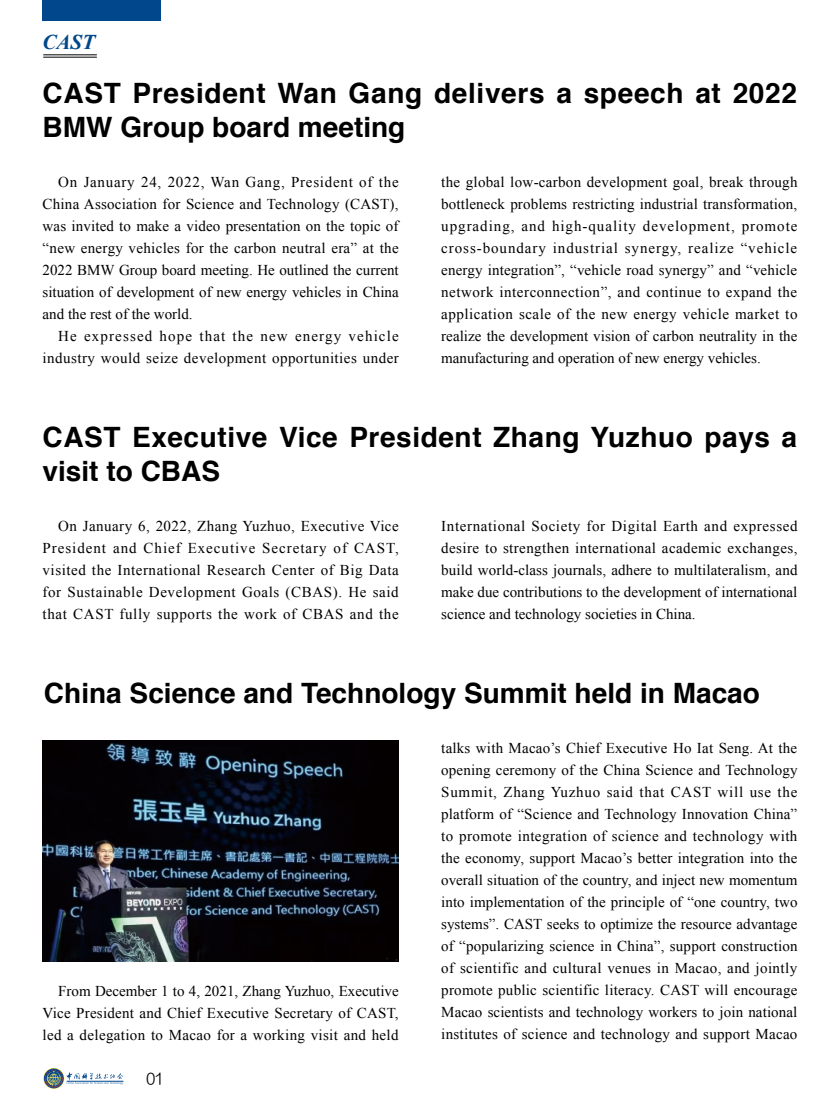
<style>
.page{position:relative;width:840px;height:1109px;background:#fff}
.page>*{position:absolute;margin:0;border:0;box-sizing:border-box;transform-origin:0 0}
.t1{font:700 28px/34px "Helvetica";letter-spacing:.02em;color:#000}
.t2{font:700 28px "Helvetica";color:#000}
.t3{font:italic 700 21px "Times New Roman";color:#00478b}
.t4{font:15px/22px "Times New Roman";letter-spacing:.02em;color:#000;text-align:justify}
.t5{font:15px "FZLTXIHK GBK1 0";color:#000}
</style>
<div class="page">
<svg style="left:43px;top:1067px;width:21px;height:21px"></svg>
<svg style="left:44px;top:1068px;width:20px;height:20px"></svg>
<svg style="left:45px;top:1068px;width:78px;height:19px"></svg>
<div style="left:43px;top:0;width:118px;height:21px;background:#00478b"></div>
<hr style="left:43px;top:55px;width:54px;height:1px;background:#000">
<hr style="left:43px;top:57px;width:54px;height:1px;background:#000">
<img style="left:42px;top:740px;width:357px;height:221px">
<h2 class="t3" style="left:43px;top:27px;width:54px">CAST</h2>
<h1 class="t1" style="left:43px;top:76px;width:755px">CAST President Wan Gang delivers a speech at 2022<br>BMW Group board meeting</h1>
<p class="t4" style="left:43px;top:171px;width:357px;text-indent:16px">On January 24, 2022, Wan Gang, President of the China Association for Science and Technology (CAST), was invited to make a video presentation on the topic of “new energy vehicles for the carbon neutral era” at the 2022 BMW Group board meeting. He outlined the current situation of development of new energy vehicles in China and the rest of the world.</p>
<p class="t4" style="left:43px;top:325px;width:357px;text-align:right">He expressed hope that the new energy vehicle industry would seize development opportunities under</p>
<p class="t4" style="left:441px;top:171px;width:357px">the global low-carbon development goal, break through bottleneck problems restricting industrial transformation, upgrading, and high-quality development, promote cross-boundary industrial synergy, realize “vehicle energy integration”, “vehicle road synergy” and “vehicle network interconnection”, and continue to expand the application scale of the new energy vehicle market to realize the development vision of carbon neutrality in the manufacturing and operation of new energy vehicles.</p>
<h1 class="t1" style="left:43px;top:420px;width:755px">CAST Executive Vice President Zhang Yuzhuo pays a visit to CBAS</h1>
<p class="t4" style="left:43px;top:515px;width:357px;text-indent:16px">On January 6, 2022, Zhang Yuzhuo, Executive Vice President and Chief Executive Secretary of CAST, visited the International Research Center of Big Data for Sustainable Development Goals (CBAS). He said that CAST fully supports the work of CBAS and the</p>
<p class="t4" style="left:441px;top:515px;width:357px">International Society for Digital Earth and expressed desire to strengthen international academic exchanges, build world-class journals, adhere to multilateralism, and make due contributions to the development of international science and technology societies in China.</p>
<h1 class="t2" style="left:44px;top:670px;width:717px">China Science and Technology Summit held in Macao</h1>
<p class="t4" style="left:441px;top:736px;width:357px">talks with Macao’s Chief Executive Ho Iat Seng. At the opening ceremony of the China Science and Technology Summit, Zhang Yuzhuo said that CAST will use the platform of “Science and Technology Innovation China” to promote integration of science and technology with the economy, support Macao’s better integration into the overall situation of the country, and inject new momentum into implementation of the principle of “one country, two systems”. CAST seeks to optimize the resource advantage of “popularizing science in China”, support construction of scientific and cultural venues in Macao, and jointly promote public scientific literacy. CAST will encourage Macao scientists and technology workers to join national institutes of science and technology and support Macao</p>
<p class="t4" style="left:43px;top:979px;width:357px;text-indent:16px">From December 1 to 4, 2021, Zhang Yuzhuo, Executive Vice President and Chief Executive Secretary of CAST, led a delegation to Macao for a working visit and held</p>
<p class="t5" style="left:146px;top:1070px;width:18px">01</p>
</div>
